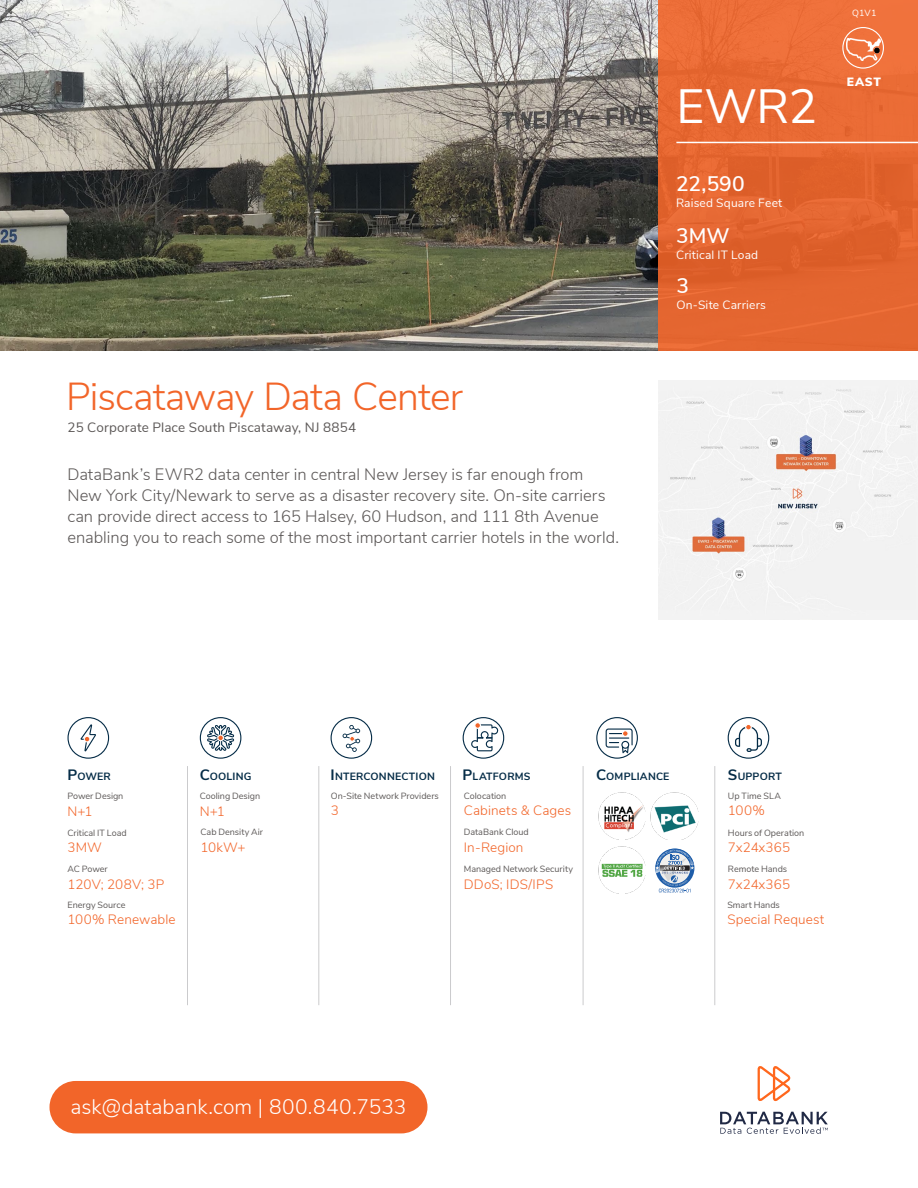
<style>
.page{position:relative;width:918px;height:1188px;background:#fff}
.page>*{position:absolute;margin:0;border:0;box-sizing:border-box;transform-origin:0 0}
.t1{font:48px "Nunito Sans";color:#fff}
.t2{font:300 39px "Nunito Sans";letter-spacing:-.02em;color:#f26529}
.t3{font:300 21px "Nunito Sans";color:#fff}
.t4{font:600 21px "Nunito Sans";color:#fff}
.t5{font:300 16.5px/21px "Nunito Sans";color:#5c5857}
.t6{font:300 13.5px "Nunito Sans";letter-spacing:.01em;color:#f26529}
.t7{font:13.5px "Nunito Sans";letter-spacing:.01em;color:#5c5857}
.t8{font:12px "Nunito Sans";letter-spacing:.015em;color:#fff}
.t9{font:900 12px "Nunito Sans";color:#fff}
.t10{font:700 10.5px "Nunito Sans";letter-spacing:.02em;color:#052c47}
.t11{font:9px "Nunito Sans";color:#5c5857}
.t12{font:9px "Nunito Sans";color:#fff}
.s1{font-size:15px}
</style>
<div class="page">
<svg style="left:655px;top:848px;width:39px;height:45px"></svg>
<img style="left:0;top:0;width:658px;height:351px">
<div style="left:658px;top:0;width:260px;height:351px;background:#e56731"></div>
<div style="left:596px;top:717px;width:42px;height:42px;border:1px solid #052c47;border-radius:50%"></div>
<div style="left:728px;top:717px;width:41px;height:42px;border:1px solid #052c47;border-radius:50%"></div>
<hr style="left:676px;top:142px;width:242px;height:1px;background:#fff">
<svg style="left:758px;top:1066px;width:32px;height:35px"></svg>
<svg style="left:720px;top:1112px;width:108px;height:22px"></svg>
<img style="left:598px;top:846px;width:47px;height:47px">
<img style="left:651px;top:793px;width:47px;height:47px">
<img style="left:598px;top:793px;width:47px;height:47px">
<hr style="left:583px;top:766px;width:1px;height:239px;background:#cbcbcd">
<hr style="left:714px;top:766px;width:1px;height:239px;background:#cbcbcd">
<svg style="left:606px;top:729px;width:27px;height:24px"></svg>
<svg style="left:735px;top:725px;width:27px;height:27px"></svg>
<div style="left:463px;top:717px;width:41px;height:42px;border:1px solid #052c47;border-radius:50%"></div>
<svg style="left:471px;top:722px;width:27px;height:29px"></svg>
<div style="left:68px;top:717px;width:41px;height:42px;border:1px solid #052c47;border-radius:50%"></div>
<svg style="left:81px;top:724px;width:15px;height:27px"></svg>
<div style="left:200px;top:717px;width:41px;height:42px;border:1px solid #052c47;border-radius:50%"></div>
<svg style="left:207px;top:725px;width:27px;height:26px"></svg>
<div style="left:331px;top:717px;width:41px;height:42px;border:1px solid #052c47;border-radius:50%"></div>
<svg style="left:343px;top:725px;width:17px;height:27px"></svg>
<div style="left:658px;top:381px;width:260px;height:239px;background:#f2f2f2"></div>
<div style="left:50px;top:1081px;width:377px;height:52px;background:#f26529;border-radius:26px"></div>
<div style="left:842px;top:27px;width:42px;height:42px;border:1px solid #fff;border-radius:50%"></div>
<hr style="left:187px;top:766px;width:1px;height:239px;background:#cbcbcd">
<hr style="left:318px;top:766px;width:1px;height:239px;background:#cbcbcd">
<hr style="left:450px;top:766px;width:1px;height:239px;background:#cbcbcd">
<img style="left:846px;top:39px;width:34px;height:21px">
<h2 class="t2" style="left:66px;top:368px;width:399px">Piscataway Data Center</h2>
<p class="t7" style="left:68px;top:418px;width:290px">25 Corporate Place South Piscataway, NJ 8854</p>
<p class="t5" style="left:68px;top:463px;width:553px">DataBank’s EWR2 data center in central New Jersey is far enough from New York City/Newark to serve as a disaster recovery site. On-site carriers can provide direct access to 165 Halsey, 60 Hudson, and 111 8th Avenue enabling you to reach some of the most important carrier hotels in the world.</p>
<h1 class="t1" style="left:676px;top:71px;width:142px">EWR2</h1>
<p class="t4" style="left:676px;top:169px;width:70px">22,590</p>
<p class="t8" style="left:676px;top:194px;width:108px">Raised Square Feet</p>
<p class="t4" style="left:676px;top:220px;width:55px">3MW</p>
<p class="t8" style="left:676px;top:246px;width:84px">Critical IT Load</p>
<p class="t4" style="left:676px;top:270px;width:14px">3</p>
<p class="t8" style="left:676px;top:296px;width:91px">On-Site Carriers</p>
<p class="t12" style="left:852px;top:6px;width:26px">Q1V1</p>
<p class="t9" style="left:847px;top:73px;width:36px">EAST</p>
<p class="t10" style="left:68px;top:768px;width:45px"><span class="s1">P</span>OWER</p>
<p class="t10" style="left:200px;top:768px;width:53px"><span class="s1">C</span>OOLING</p>
<p class="t10" style="left:331px;top:768px;width:106px"><span class="s1">I</span> NTERCONNECTION</p>
<p class="t10" style="left:463px;top:768px;width:70px"><span class="s1">P</span>LATFORMS</p>
<p class="t10" style="left:596px;top:768px;width:75px"><span class="s1">C</span>OMPLIANCE</p>
<p class="t10" style="left:728px;top:768px;width:56px"><span class="s1">S</span>UPPORT</p>
<p class="t11" style="left:68px;top:789px;width:57px">Power Design</p>
<p class="t6" style="left:68px;top:801px;width:27px">N+1</p>
<p class="t11" style="left:68px;top:826px;width:61px">Critical IT Load</p>
<p class="t6" style="left:68px;top:838px;width:36px">3MW</p>
<p class="t11" style="left:68px;top:862px;width:42px">AC Power</p>
<p class="t6" style="left:68px;top:874px;width:98px">120V; 208V; 3P</p>
<p class="t11" style="left:68px;top:898px;width:59px">Energy Source</p>
<p class="t6" style="left:68px;top:910px;width:110px">100% Renewable</p>
<p class="t11" style="left:200px;top:789px;width:62px">Cooling Design</p>
<p class="t6" style="left:200px;top:801px;width:27px">N+1</p>
<p class="t11" style="left:201px;top:826px;width:64px">Cab Density Air</p>
<p class="t6" style="left:201px;top:837px;width:47px">10kW+</p>
<p class="t11" style="left:331px;top:789px;width:110px">On-Site Network Providers</p>
<p class="t6" style="left:331px;top:801px;width:10px">3</p>
<p class="t11" style="left:464px;top:789px;width:44px">Colocation</p>
<p class="t6" style="left:464px;top:801px;width:109px">Cabinets &amp; Cages</p>
<p class="t11" style="left:464px;top:826px;width:66px">DataBank Cloud</p>
<p class="t6" style="left:464px;top:837px;width:61px">In-Region</p>
<p class="t11" style="left:464px;top:862px;width:111px">Managed Network Security</p>
<p class="t6" style="left:464px;top:874px;width:91px">DDoS; IDS/IPS</p>
<p class="t3" style="left:71px;top:1091px;width:337px">ask@databank.com | 800.840.7533</p>
<p class="t11" style="left:728px;top:789px;width:54px">Up Time SLA</p>
<p class="t6" style="left:728px;top:801px;width:39px">100%</p>
<p class="t11" style="left:728px;top:826px;width:78px">Hours of Operation</p>
<p class="t6" style="left:728px;top:838px;width:64px">7x24x365</p>
<p class="t11" style="left:728px;top:862px;width:61px">Remote Hands</p>
<p class="t6" style="left:728px;top:874px;width:64px">7x24x365</p>
<p class="t11" style="left:727px;top:898px;width:54px">Smart Hands</p>
<p class="t6" style="left:727px;top:910px;width:98px">Special Request</p>
</div>
